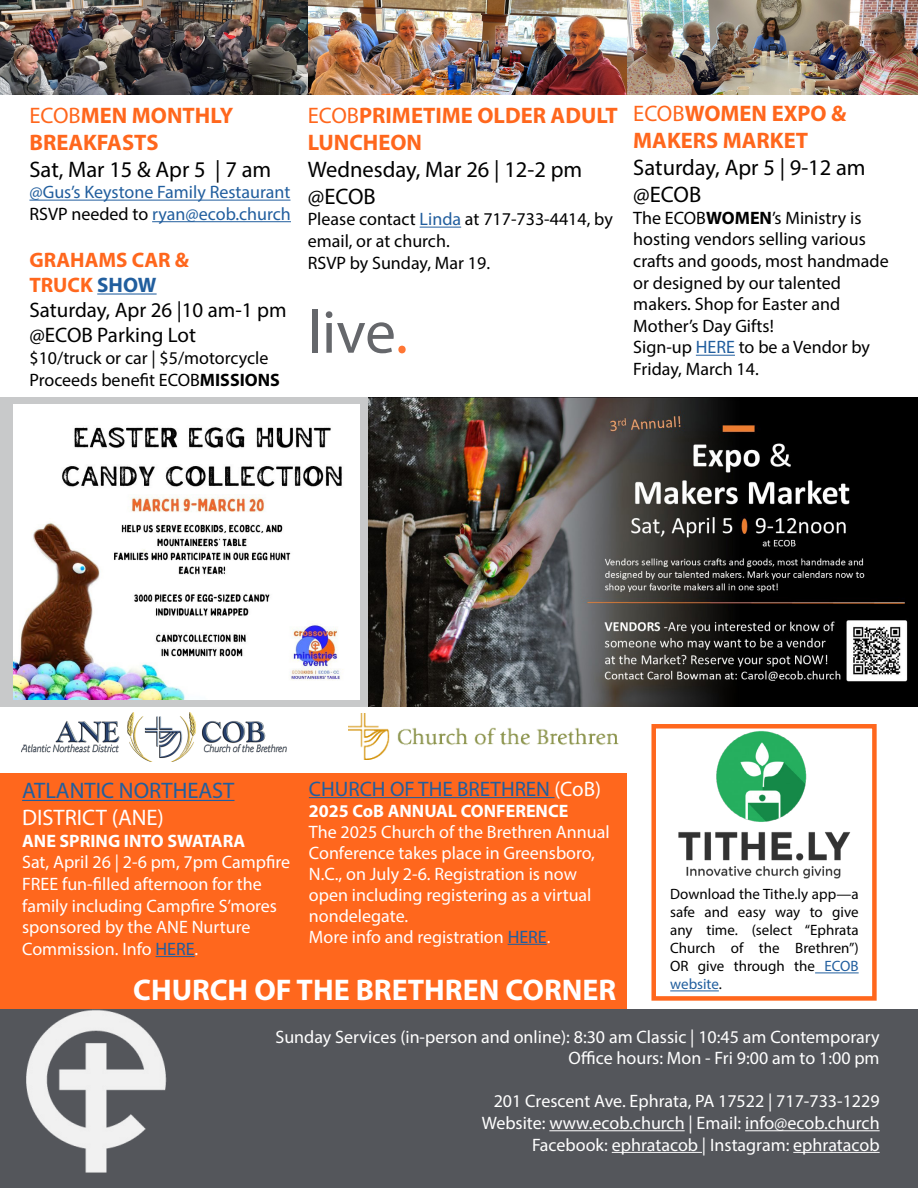
<style>
.page{position:relative;width:918px;height:1188px;background:#fff}
.page>*{position:absolute;margin:0;border:0;box-sizing:border-box;transform-origin:0 0}
.t1{font:61.35px "Myriad Pro";color:#54565b}
.t2{font:700 30px "Myriad Pro";color:#fff}
.t3{font:700 22.5px/27px "Myriad Pro";color:#ff671d}
.t4{font:22.5px/27px "Myriad Pro";color:#000}
.t5{font:22.5px "Myriad Pro";color:#215e9e}
.t6{font:22.5px "Myriad Pro";color:#fff}
.t7{font:21px/25.2px "Myriad Pro";color:#000}
.t8{font:21px "Myriad Pro";color:#215e9e}
.t9{font:18px/21.6px "Myriad Pro";color:#fff;text-align:right}
.t10{font:18px/21.6px "Myriad Pro";color:#000}
.t11{font:18px/21.6px "Myriad Pro";color:#215e9e}
.t12{font:700 18px "Myriad Pro";color:#fff}
.t13{font:15px/18px "Myriad Pro";color:#000;text-align:justify}
.s1{font-weight:400}
.s2{color:#000}
.s3{font-weight:700;color:#ff671d}
.s4{font-weight:700;color:#215e9e}
.s5{font-weight:700}
.s6{color:#215e9e}
.s7{color:#ff671d}
.s8{color:#fff}
</style>
<div class="page">
<div style="left:0;top:773px;width:627px;height:237px;background:#ff671d"></div>
<div style="left:0;top:1010px;width:918px;height:178px;background:#54565b"></div>
<hr style="left:549px;top:1130px;width:136px;height:1px;background:#fff">
<hr style="left:745px;top:1130px;width:135px;height:1px;background:#fff">
<hr style="left:612px;top:1152px;width:90px;height:1px;background:#fff">
<hr style="left:793px;top:1152px;width:87px;height:1px;background:#fff">
<img style="left:716px;top:731px;width:91px;height:84px">
<img style="left:678px;top:815px;width:173px;height:64px">
<hr style="left:815px;top:973px;width:44px;height:1px;background:#215e9e">
<hr style="left:670px;top:991px;width:49px;height:1px;background:#215e9e">
<div style="left:651px;top:724px;width:226px;height:277px;border:4px solid #ff671d"></div>
<hr style="left:29px;top:200px;width:261px;height:1px;background:#215e9e">
<hr style="left:152px;top:221px;width:139px;height:1px;background:#215e9e">
<hr style="left:97px;top:293px;width:60px;height:2px;background:#215e9e">
<img style="left:0;top:0;width:918px;height:94px">
<img style="left:0;top:1009px;width:230px;height:164px">
<hr style="left:696px;top:355px;width:39px;height:1px;background:#215e9e">
<hr style="left:420px;top:227px;width:41px;height:1px;background:#215e9e">
<hr style="left:22px;top:800px;width:213px;height:1px;background:#215e9e">
<hr style="left:156px;top:956px;width:39px;height:1px;background:#215e9e">
<img style="left:21px;top:713px;width:266px;height:48px">
<svg style="left:0;top:398px;width:368px;height:309px;background:#cbcdce"></svg>
<img style="left:349px;top:714px;width:269px;height:46px">
<hr style="left:309px;top:797px;width:246px;height:1px;background:#215e9e">
<hr style="left:508px;top:944px;width:39px;height:1px;background:#215e9e">
<img style="left:368px;top:398px;width:550px;height:309px">
<img style="left:14px;top:405px;width:345px;height:294px">
<p class="t3" style="left:29px;top:101px;width:206px"><span class="s1">ECOB</span>MEN MONTHLY<br>BREAKFASTS</p>
<p class="t4" style="left:29px;top:155px;width:243px">Sat, Mar 15 &amp; Apr 5 | 7 am</p>
<p class="t11" style="left:29px;top:181px;width:263px">@Gus’s Keystone Family Restaurant<br><span class="s2">RSVP needed to</span> ryan@ecob.church</p>
<p class="t7" style="left:29px;top:247px;width:259px"><span class="s3">GRAHAMS CAR &amp;<br>TRUCK</span> <span class="s4">SHOW<br></span>Saturday, Apr 26 |10 am-1 pm @ECOB Parking Lot</p>
<p class="t10" style="left:29px;top:347px;width:252px">$10/truck or car | $5/motorcycle<br>Proceeds benefit ECOB<span class="s5">MISSIONS</span></p>
<p class="t3" style="left:308px;top:101px;width:312px"><span class="s1">ECOB</span>PRIMETIME OLDER ADULT<br>LUNCHEON</p>
<p class="t4" style="left:308px;top:155px;width:276px">Wednesday, Mar 26 | 12-2 pm @ECOB</p>
<p class="t10" style="left:308px;top:208px;width:307px">Please contact <span class="s6">Linda</span> at 717-733-4414, by email, or at church.<br>RSVP by Sunday, Mar 19.</p>
<h1 class="t1" style="left:307px;top:294px;width:102px">live<span class="s7">.</span></h1>
<p class="t3" style="left:633px;top:99px;width:215px"><span class="s1">ECOB</span>WOMEN EXPO &amp;<br>MAKERS MARKET</p>
<p class="t4" style="left:633px;top:154px;width:234px">Saturday, Apr 5 | 9-12 am @ECOB</p>
<p class="t10" style="left:633px;top:207px;width:257px">The ECOB<span class="s5">WOMEN</span>’s Ministry is hosting vendors selling various crafts and goods, most handmade or designed by our talented makers. Shop for Easter and<br>Mother’s Day Gifts!<br>Sign-up <span class="s6">HERE</span> to be a Vendor by<br>Friday, March 14.</p>
<p class="t8" style="left:309px;top:776px;width:294px">CHURCH OF THE BRETHREN <span class="s8">(CoB)</span></p>
<p class="t12" style="left:309px;top:799px;width:261px">2025 CoB ANNUAL CONFERENCE</p>
<p class="t9" style="left:309px;top:821px;width:302px;line-height:21px;text-align:left">The 2025 Church of the Brethren Annual Conference takes place in Greensboro, N.C., on July 2-6. Registration is now open including registering as a virtual nondelegate.<br>More info and registration <span class="s6">HERE</span>.</p>
<p class="t5" style="left:22px;top:777px;width:214px">ATLANTIC NORTHEAST</p>
<p class="t6" style="left:22px;top:804px;width:143px">DISTRICT (ANE)</p>
<p class="t12" style="left:22px;top:829px;width:225px">ANE SPRING INTO SWATARA</p>
<p class="t9" style="left:22px;top:851px;width:270px;text-align:left">Sat, April 26 | 2-6 pm, 7pm Campfire<br>FREE fun-filled afternoon for the family including Campfire S’mores sponsored by the ANE Nurture<br>Commission. Info <span class="s6">HERE</span>.</p>
<h2 class="t2" style="left:133px;top:970px;width:485px">CHURCH OF THE BRETHREN CORNER</h2>
<p class="t13" style="left:670px;top:885px;width:190px">Download the Tithe.ly app—a safe and easy way to give any time. (select “Ephrata Church of the Brethren”)<br>OR give through the <span class="s6">ECOB website</span>.</p>
<p class="t9" style="left:275px;top:1025px;width:606px">Sunday Services (in-person and online): 8:30 am Classic | 10:45 am Contemporary<br>Office hours: Mon - Fri 9:00 am to 1:00 pm</p>
<p class="t9" style="left:482px;top:1090px;width:399px">201 Crescent Ave. Ephrata, PA 17522 | 717-733-1229<br>Website: www.ecob.church | Email: info@ecob.church<br>Facebook: ephratacob | Instagram: ephratacob</p>
</div>
